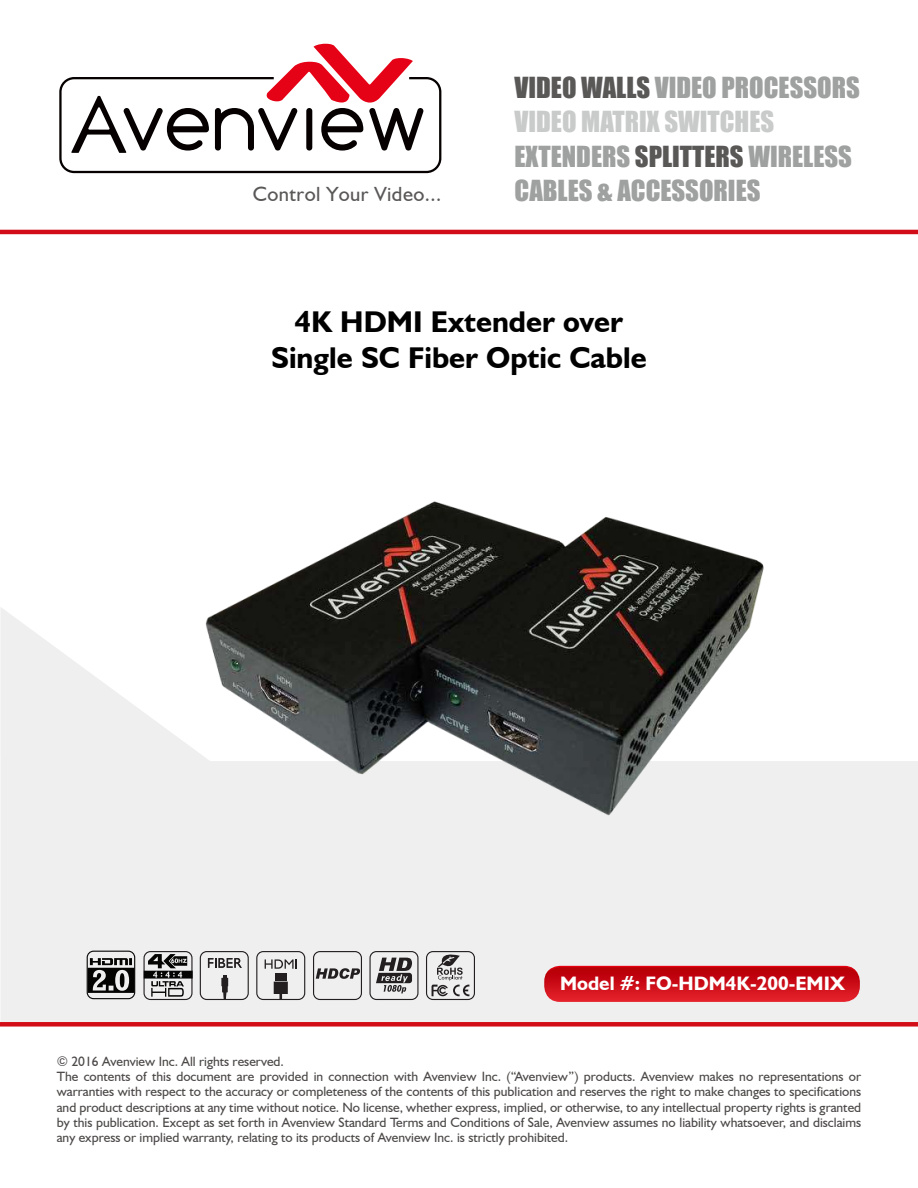
<style>
.page{position:relative;width:918px;height:1188px;background:#fff}
.page>*{position:absolute;margin:0;border:0;box-sizing:border-box;transform-origin:0 0}
.t1{font:700 30px/36px "Humanst 521 BT";color:#000;text-align:center}
.t2{font:26.7px/34.5px "Impact";color:#9fa0a0}
.t3{font:20.55px "Humanst 521 BT";letter-spacing:.02em;color:#5a5757}
.t4{font:700 19.5px "Humanst 521 BT";color:#fff}
.t5{font:13.5px/15.3px "Humanst 521 BT";color:#4c4948}
.s1{color:#5a5757}
.s2{color:#c9caca}
.s3{font-family:"Humanist 521 BT"}
</style>
<div class="page">
<svg style="left:1px;top:608px;width:917px;height:414px;fill:#efefef"></svg>
<svg style="left:59px;top:44px;width:382px;height:129px"></svg>
<div style="left:0;top:1022px;width:918px;height:5px;background:#d30d18"></div>
<hr style="left:0;top:230px;width:918px;height:4px;background:#d30d18">
<svg style="left:545px;top:967px;width:314px;height:34px;background:#cb0f19"></svg>
<div style="left:544px;top:966px;width:316px;height:36px;border:1px solid #fff;border-radius:15px"></div>
<img style="left:200px;top:501px;width:569px;height:316px">
<div style="left:313px;top:951px;width:49px;height:49px;border:1px solid #231f20;border-radius:6px"></div>
<div style="left:369px;top:951px;width:50px;height:49px;border:1px solid #231f20;border-radius:6px"></div>
<svg style="left:376px;top:958px;width:36px;height:35px"></svg>
<div style="left:200px;top:951px;width:49px;height:49px;border:1px solid #231f20;border-radius:6px"></div>
<div style="left:256px;top:951px;width:49px;height:49px;border:1px solid #231f20;border-radius:6px"></div>
<div style="left:275px;top:974px;width:11px;height:7px;background:#231f20"></div>
<svg style="left:274px;top:982px;width:14px;height:17px"></svg>
<svg style="left:265px;top:959px;width:32px;height:10px"></svg>
<div style="left:426px;top:951px;width:49px;height:49px;border:1px solid #231f20;border-radius:6px"></div>
<svg style="left:432px;top:951px;width:37px;height:45px"></svg>
<svg style="left:316px;top:968px;width:44px;height:11px"></svg>
<div style="left:144px;top:951px;width:49px;height:49px;border:1px solid #231f20;border-radius:6px"></div>
<svg style="left:222px;top:975px;width:6px;height:25px"></svg>
<svg style="left:208px;top:958px;width:34px;height:10px"></svg>
<svg style="left:144px;top:954px;width:49px;height:43px"></svg>
<svg style="left:87px;top:951px;width:48px;height:48px"></svg>
<h2 class="t2" style="left:515px;top:69px;width:347px"><span class="s1">VIDEO WALLS</span> VIDEO PROCESSORS<br><span class="s2">VIDEO MATRIX SWITCHES<br></span>EXTENDERS <span class="s1">SPLITTERS</span> WIRELESS</h2>
<h3 class="t3" style="left:253px;top:181px;width:190px">Control Your Video...</h3>
<h2 class="t2" style="left:515px;top:173px;width:247px">CABLES &amp; ACCESSORIES</h2>
<h1 class="t1" style="left:271px;top:303px;width:377px">4K HDMI Extender over<br>Single SC Fiber Optic Cable</h1>
<h3 class="t4" style="left:560px;top:972px;width:287px">Model #: FO-HDM4K-200-EMIX</h3>
<p class="t5" style="left:57px;top:1053px;width:806px">© 201<span class="s3">6</span> Avenview Inc. All rights reserved.<br>The contents of this document are provided in connection with Avenview Inc. (“Avenview”) products. Avenview makes no representations or warranties with respect to the accuracy or completeness of the contents of this publication and reserves the right to make changes to specifications and product descriptions at any time without notice. No license, whether express, implied, or otherwise, to any intellectual property rights is granted by this publication. Except as set forth in Avenview Standard Terms and Conditions of Sale, Avenview assumes no liability whatsoever, and disclaims any express or implied warranty, relating to its products of Avenview Inc. is strictly prohibited.</p>
</div>
